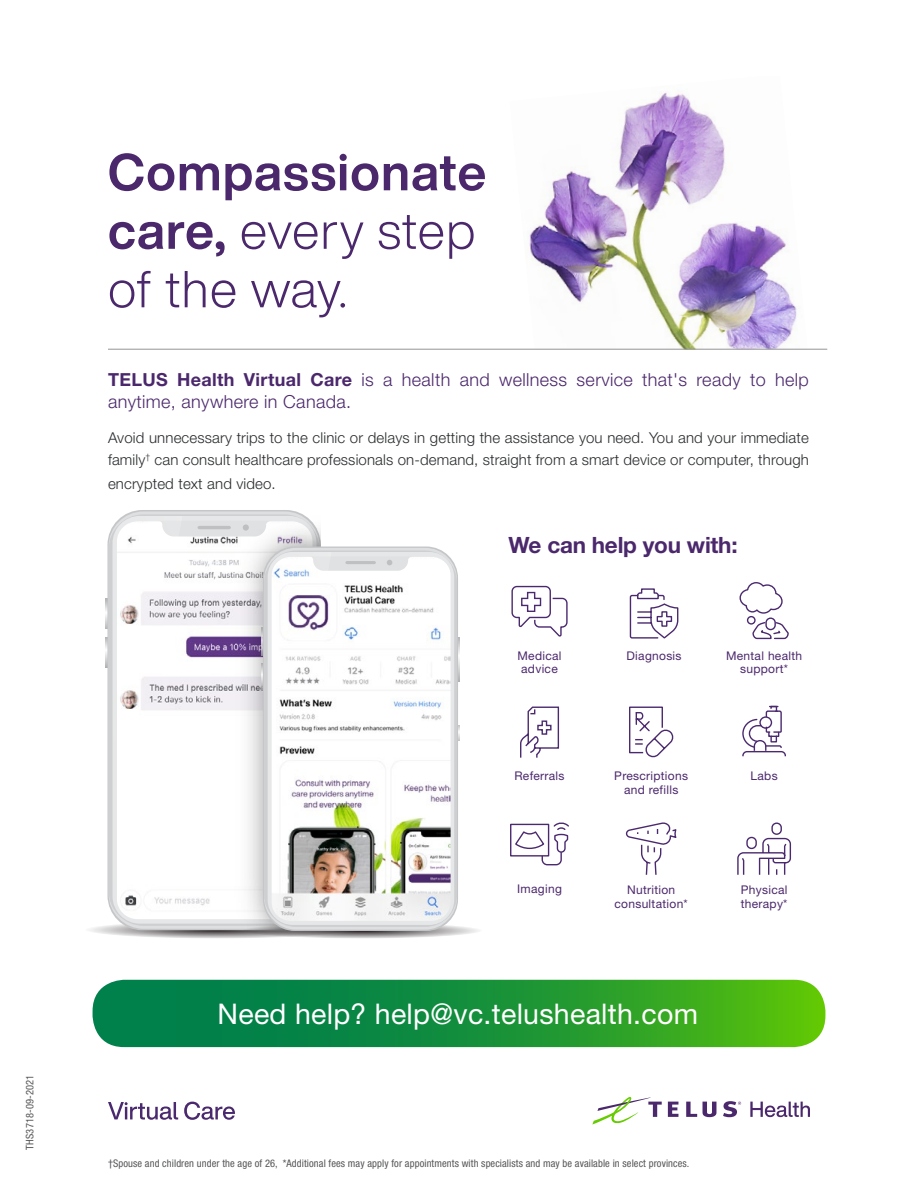
<style>
.page{position:relative;width:918px;height:1188px;background:#fff}
.page>*{position:absolute;margin:0;border:0;box-sizing:border-box;transform-origin:0 0}
.Body_text{font:700 51px/58.5px "Helvetica Now Display";letter-spacing:.025em;color:#4b286c}
.Body_text-2{font:28.5px "Helvetica Neue LT Std";letter-spacing:.01em;color:#fff}
.Body_text-3{font:700 22.5px "Helvetica Neue LT Std";letter-spacing:-.01em;color:#4b286c}
.Body_text-4{font:300 18px/22.5px "Helvetica Neue LT Std";letter-spacing:.02em;color:#4b286c}
.Body_text-5{font:300 15px/22.5px "Helvetica Neue LT Std";letter-spacing:.01em;color:#2a2c2e}
.Body_text-6{font:12px/13.5px "Helvetica Neue LT Std";letter-spacing:.025em;color:#4b286c;text-align:center}
.Body_text-7{font:condensed 10.5px "Helvetica Neue LT Std";letter-spacing:.01em;color:#555658}
.s1{font-weight:300}
.s2{font-weight:700}
</style>
<div class="page">
<svg style="left:90px;top:516px;width:389px;height:422px"></svg>
<img style="left:510px;top:92px;width:298px;height:257px">
<svg style="left:93px;top:980px;width:732px;height:67px;background:#209738"></svg>
<svg style="left:739px;top:582px;width:49px;height:58px"></svg>
<svg style="left:511px;top:585px;width:57px;height:52px"></svg>
<svg style="left:510px;top:822px;width:59px;height:44px"></svg>
<svg style="left:742px;top:705px;width:44px;height:52px"></svg>
<svg style="left:520px;top:706px;width:40px;height:52px"></svg>
<hr style="left:108px;top:349px;width:719px;height:1px;background:#949596">
<svg style="left:668px;top:1102px;width:10px;height:15px"></svg>
<svg style="left:686px;top:1102px;width:11px;height:15px"></svg>
<svg style="left:703px;top:1102px;width:13px;height:15px"></svg>
<svg style="left:592px;top:1097px;width:70px;height:28px"></svg>
<svg style="left:723px;top:1101px;width:18px;height:16px"></svg>
<svg style="left:750px;top:1102px;width:60px;height:15px"></svg>
<svg style="left:629px;top:706px;width:45px;height:52px"></svg>
<svg style="left:625px;top:822px;width:52px;height:53px"></svg>
<svg style="left:737px;top:822px;width:55px;height:53px"></svg>
<svg style="left:629px;top:588px;width:50px;height:51px"></svg>
<svg style="left:108px;top:1102px;width:70px;height:18px"></svg>
<svg style="left:184px;top:1102px;width:51px;height:18px"></svg>
<p class="Body_text-7" style="left:24px;top:1150px;width:77px;rotate:-90deg">THS3718-09-2021</p>
<p class="Body_text" style="left:108px;top:143px;width:380px">Compassionate care, <span class="s1">every step of the way.</span></p>
<p class="Body_text-4" style="left:108px;top:367px;width:702px"><span class="s2">TELUS Health Virtual Care</span> is a health and wellness service that's ready to help anytime, anywhere in Canada.</p>
<p class="Body_text-5" style="left:108px;top:426px;width:702px">Avoid unnecessary trips to the clinic or delays in getting the assistance you need. You and your immediate family<sup>†</sup> can consult healthcare professionals on-demand, straight from a smart device or computer, through</p>
<p class="Body_text-5" style="left:108px;top:472px;width:169px">encrypted text and video.</p>
<p class="Body_text-3" style="left:508px;top:531px;width:231px">We can help you with:</p>
<p class="Body_text-6" style="left:518px;top:648px;width:46px">Medical advice</p>
<p class="Body_text-6" style="left:627px;top:648px;width:57px">Diagnosis</p>
<p class="Body_text-6" style="left:726px;top:649px;width:78px">Mental health support*</p>
<p class="Body_text-6" style="left:514px;top:769px;width:52px">Referrals</p>
<p class="Body_text-6" style="left:751px;top:769px;width:29px">Labs</p>
<p class="Body_text-6" style="left:614px;top:769px;width:75px">Prescriptions and refills</p>
<p class="Body_text-6" style="left:517px;top:882px;width:46px">Imaging</p>
<p class="Body_text-6" style="left:741px;top:883px;width:48px;text-align:left">Physical therapy*</p>
<p class="Body_text-6" style="left:614px;top:883px;width:75px">Nutrition consultation*</p>
<p class="Body_text-2" style="left:218px;top:996px;width:482px">Need help? help@vc.telushealth.com</p>
<p class="Body_text-7" style="left:108px;top:1157px;width:583px">†Spouse and children under the age of 26, *Additional fees may apply for appointments with specialists and may be available in select provinces.</p>
</div>
